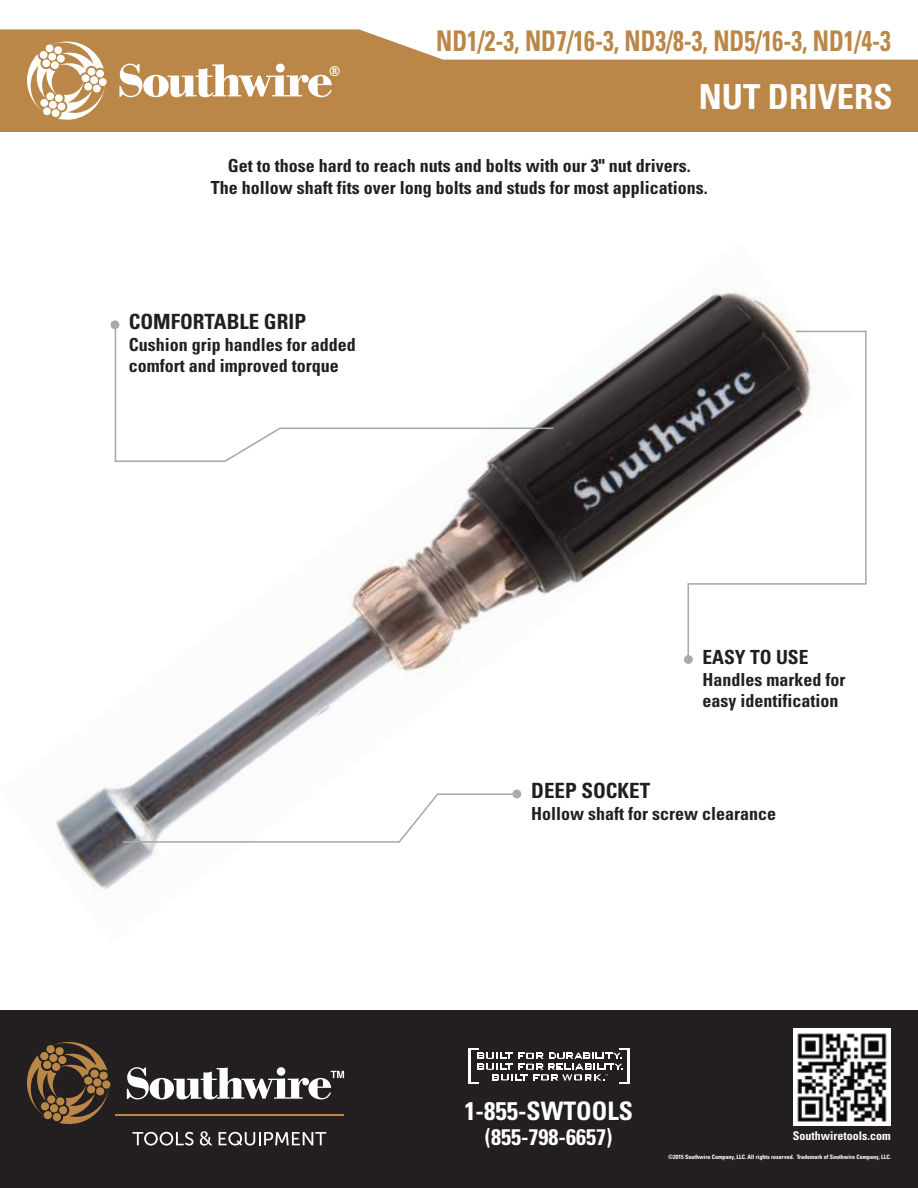
<style>
.page{position:relative;width:918px;height:1188px;background:#fff}
.page>*{position:absolute;margin:0;border:0;box-sizing:border-box;transform-origin:0 0}
.t1{font:700 condensed 34.5px "Univers";color:#fff}
.t2{font:700 condensed 28.5px "Univers";color:#ba8748;scale:.85 1}
.t3{font:700 condensed 25.5px "Univers";color:#fff}
.t4{font:700 condensed 22.5px "Univers";color:#fff}
.t5{font:700 condensed 21px "Univers";color:#231f20}
.t6{font:700 condensed 19.5px "Univers";color:#231f20}
.t7{font:700 condensed 18px/21.6px "Univers";color:#231f20}
.t8{font:700 condensed 13.5px "Univers";color:#fff}
.t9{font:700 condensed 12px "Univers";color:#fff}
.t10{font:700 condensed 6px "Univers";color:#fff}
</style>
<div class="page">
<div style="left:0;top:7px;width:918px;height:125px;background:#ba8748"></div>
<svg style="left:0;top:7px;width:918px;height:53px;fill:#fff"></svg>
<div style="left:0;top:1010px;width:918px;height:178px;background:#231f20"></div>
<hr style="left:468px;top:1048px;width:3px;height:36px;background:#fff">
<hr style="left:627px;top:1048px;width:2px;height:36px;background:#fff">
<svg style="left:471px;top:1048px;width:156px;height:36px"></svg>
<div style="left:793px;top:1028px;width:98px;height:98px;background:#fff"></div>
<svg style="left:27px;top:1042px;width:84px;height:82px"></svg>
<hr style="left:115px;top:1114px;width:228px;height:2px;background:#ba8748">
<svg style="left:132px;top:1132px;width:62px;height:14px"></svg>
<svg style="left:200px;top:1131px;width:13px;height:15px"></svg>
<svg style="left:219px;top:1132px;width:107px;height:14px"></svg>
<svg style="left:127px;top:1067px;width:217px;height:32px"></svg>
<svg style="left:27px;top:40px;width:80px;height:80px"></svg>
<svg style="left:119px;top:64px;width:213px;height:33px"></svg>
<img style="left:55px;top:288px;width:737px;height:608px">
<div style="left:512px;top:790px;width:9px;height:8px;background:#a8aaad;border-radius:50%"></div>
<svg style="left:122px;top:793px;width:395px;height:50px"></svg>
<div style="left:111px;top:320px;width:8px;height:9px;background:#a8aaad;border-radius:50%"></div>
<svg style="left:114px;top:323px;width:441px;height:140px"></svg>
<svg style="left:684px;top:655px;width:9px;height:9px"></svg>
<svg style="left:687px;top:330px;width:180px;height:332px"></svg>
<img style="left:797px;top:1033px;width:90px;height:88px">
<p class="t8" style="left:329px;top:63px;width:13px">®</p>
<h2 class="t2" style="left:436px;top:24px;width:536px">ND1/2-3, ND7/16-3, ND3/8-3, ND5/16-3, ND1/4-3</h2>
<h1 class="t1" style="left:699px;top:76px;width:195px">NUT DRIVERS</h1>
<p class="t7" style="left:211px;top:155px;width:498px;text-align:center">Get to those hard to reach nuts and bolts with our 3" nut drivers.<br>The hollow shaft fits over long bolts and studs for most applications.</p>
<p class="t5" style="left:129px;top:309px;width:179px">COMFORTABLE GRIP</p>
<p class="t7" style="left:129px;top:333px;width:228px">Cushion grip handles for added comfort and improved torque</p>
<p class="t6" style="left:702px;top:645px;width:108px">EASY TO USE</p>
<p class="t7" style="left:702px;top:668px;width:144px">Handles marked for easy identification</p>
<p class="t5" style="left:531px;top:778px;width:121px">DEEP SOCKET</p>
<p class="t7" style="left:531px;top:803px;width:246px">Hollow shaft for screw clearance</p>
<h3 class="t3" style="left:464px;top:1095px;width:170px">1-855-SWTOOLS</h3>
<p class="t4" style="left:485px;top:1123px;width:129px">(855-798-6657)</p>
<p class="t9" style="left:793px;top:1128px;width:100px">Southwiretools.com</p>
<p class="t10" style="left:668px;top:1154px;width:224px">©2015 Southwire Company, LLC. All rights reserved. Trademark of Southwire Company, LLC.</p>
</div>
